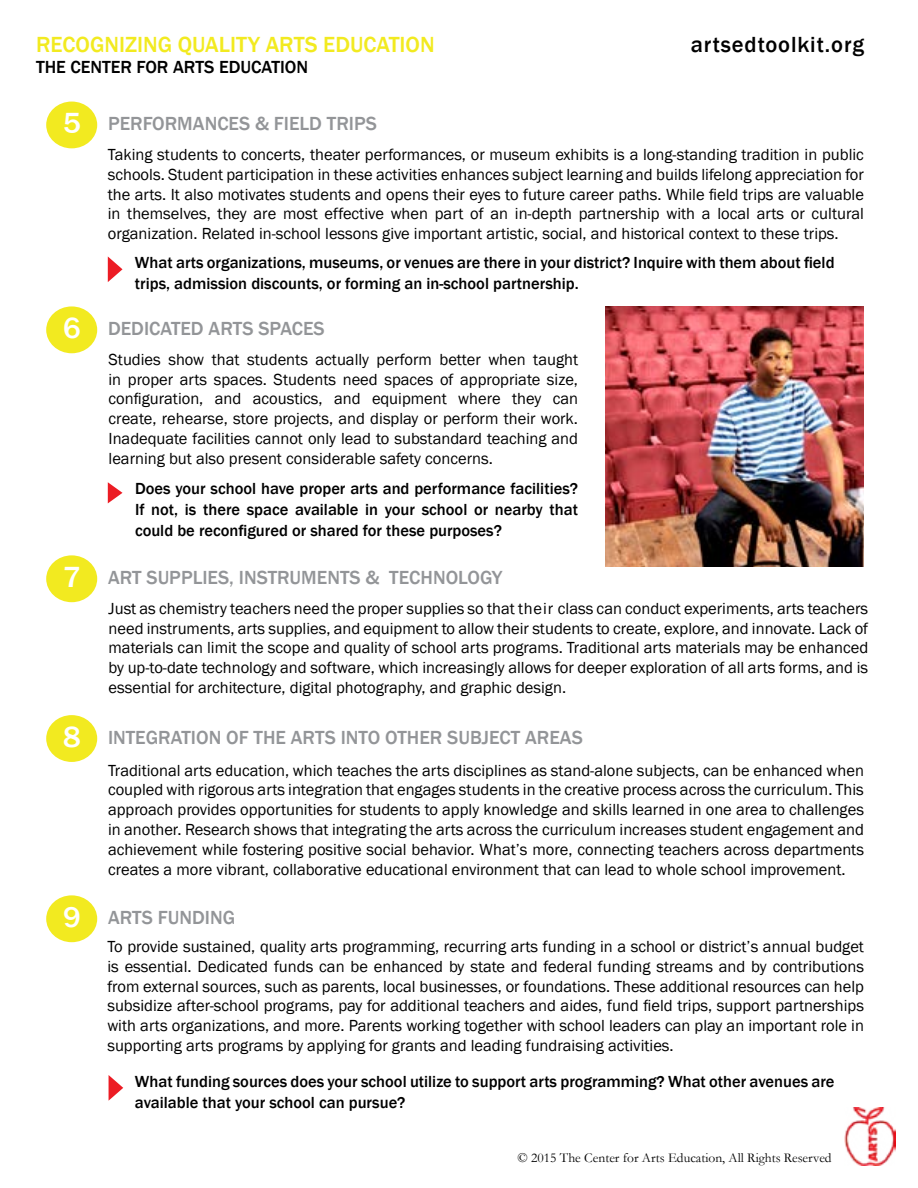
<style>
.page{position:relative;width:918px;height:1188px;background:#fff}
.page>*{position:absolute;margin:0;border:0;box-sizing:border-box;transform-origin:0 0}
.t1{font:500 30px "Franklin Gothic";color:#fff}
.t2{font:500 22.5px "Franklin Gothic";color:#f2ea20}
.t3{font:500 22.5px "Franklin Gothic";letter-spacing:.04em;color:#000}
.t4{font:500 19.5px "Franklin Gothic";color:#939598}
.t5{font:500 18px "Franklin Gothic";color:#000}
.t6{font:16.5px/19.8px "Franklin Gothic";color:#000;text-align:justify}
.t7{font:500 16.5px/21px "Franklin Gothic";color:#000}
.t8{font:13.5px "Garamond";color:#000}
.s1{font-size:30px;color:#fff}
</style>
<div class="page">
<div style="left:46px;top:102px;width:51px;height:46px;background:#f2ea20;border-radius:50%"></div>
<svg style="left:108px;top:256px;width:15px;height:26px"></svg>
<div style="left:46px;top:306px;width:51px;height:47px;background:#f2ea20;border-radius:50%"></div>
<div style="left:46px;top:555px;width:51px;height:47px;background:#f2ea20;border-radius:50%"></div>
<svg style="left:108px;top:482px;width:15px;height:21px"></svg>
<div style="left:46px;top:715px;width:51px;height:47px;background:#f2ea20;border-radius:50%"></div>
<div style="left:46px;top:895px;width:51px;height:47px;background:#f2ea20;border-radius:50%"></div>
<svg style="left:109px;top:1075px;width:14px;height:26px"></svg>
<img style="left:844px;top:1107px;width:51px;height:59px">
<img style="left:605px;top:306px;width:259px;height:260px">
<h2 class="t2" style="left:36px;top:30px;width:400px">RECOGNIZING QUALITY ARTS EDUCATION</h2>
<p class="t5" style="left:36px;top:56px;width:274px">THE CENTER FOR ARTS EDUCATION</p>
<h2 class="t3" style="left:691px;top:30px;width:175px">artsedtoolkit.org</h2>
<p class="t4" style="left:63px;top:111px;width:315px"><span class="s1">5</span> PERFORMANCES &amp; FIELD TRIPS</p>
<p class="t6" style="left:108px;top:145px;width:758px">Taking students to concerts, theater performances, or museum exhibits is a long-standing tradition in public schools. Student participation in these activities enhances subject learning and builds lifelong appreciation for the arts. It also motivates students and opens their eyes to future career paths. While field trips are valuable in themselves, they are most effective when part of an in-depth partnership with a local arts or cultural organization. Related in-school lessons give important artistic, social, and historical context to these trips.</p>
<p class="t7" style="left:135px;top:252px;width:701px">What arts organizations, museums, or venues are there in your district? Inquire with them about field trips, admission discounts, or forming an in-school partnership.</p>
<p class="t4" style="left:63px;top:316px;width:263px"><span class="s1">6</span> DEDICATED ARTS SPACES</p>
<p class="t6" style="left:109px;top:350px;width:471px">Studies show that students actually perform better when taught in proper arts spaces. Students need spaces of appropriate size, configuration, and acoustics, and equipment where they can create, rehearse, store projects, and display or perform their work.<br>Inadequate facilities cannot only lead to substandard teaching and learning but also present considerable safety concerns.</p>
<h1 class="t1" style="left:63px;top:558px;width:19px">7</h1>
<p class="t7" style="left:135px;top:478px;width:445px;text-align:justify">Does your school have proper arts and performance facilities?<br>If not, is there space available in your school or nearby that could be reconfigured or shared for these purposes?</p>
<p class="t4" style="left:108px;top:566px;width:396px">ART SUPPLIES, INSTRUMENTS &amp; TECHNOLOGY</p>
<p class="t6" style="left:109px;top:599px;width:761px">Just as chemistry teachers need the proper supplies so that their class can conduct experiments, arts teachers need instruments, arts supplies, and equipment to allow their students to create, explore, and innovate. Lack of materials can limit the scope and quality of school arts programs. Traditional arts materials may be enhanced by up-to-date technology and software, which increasingly allows for deeper exploration of all arts forms, and is essential for architecture, digital photography, and graphic design.</p>
<p class="t4" style="left:63px;top:725px;width:521px"><span class="s1">8</span> INTEGRATION OF THE ARTS INTO OTHER SUBJECT AREAS</p>
<p class="t6" style="left:108px;top:761px;width:758px">Traditional arts education, which teaches the arts disciplines as stand-alone subjects, can be enhanced when coupled with rigorous arts integration that engages students in the creative process across the curriculum. This approach provides opportunities for students to apply knowledge and skills learned in one area to challenges in another. Research shows that integrating the arts across the curriculum increases student engagement and achievement while fostering positive social behavior. What’s more, connecting teachers across departments creates a more vibrant, collaborative educational environment that can lead to whole school improvement.</p>
<p class="t4" style="left:63px;top:905px;width:174px"><span class="s1">9</span> ARTS FUNDING</p>
<p class="t6" style="left:107px;top:937px;width:758px">To provide sustained, quality arts programming, recurring arts funding in a school or district’s annual budget is essential. Dedicated funds can be enhanced by state and federal funding streams and by contributions from external sources, such as parents, local businesses, or foundations. These additional resources can help subsidize after-school programs, pay for additional teachers and aides, fund field trips, support partnerships with arts organizations, and more. Parents working together with school leaders can play an important role in supporting arts programs by applying for grants and leading fundraising activities.</p>
<p class="t7" style="left:135px;top:1071px;width:701px">What funding sources does your school utilize to support arts programming? What other avenues are available that your school can pursue?</p>
<p class="t8" style="left:518px;top:1149px;width:316px">© 2015 The Center for Arts Education, All Rights Reserved</p>
</div>
